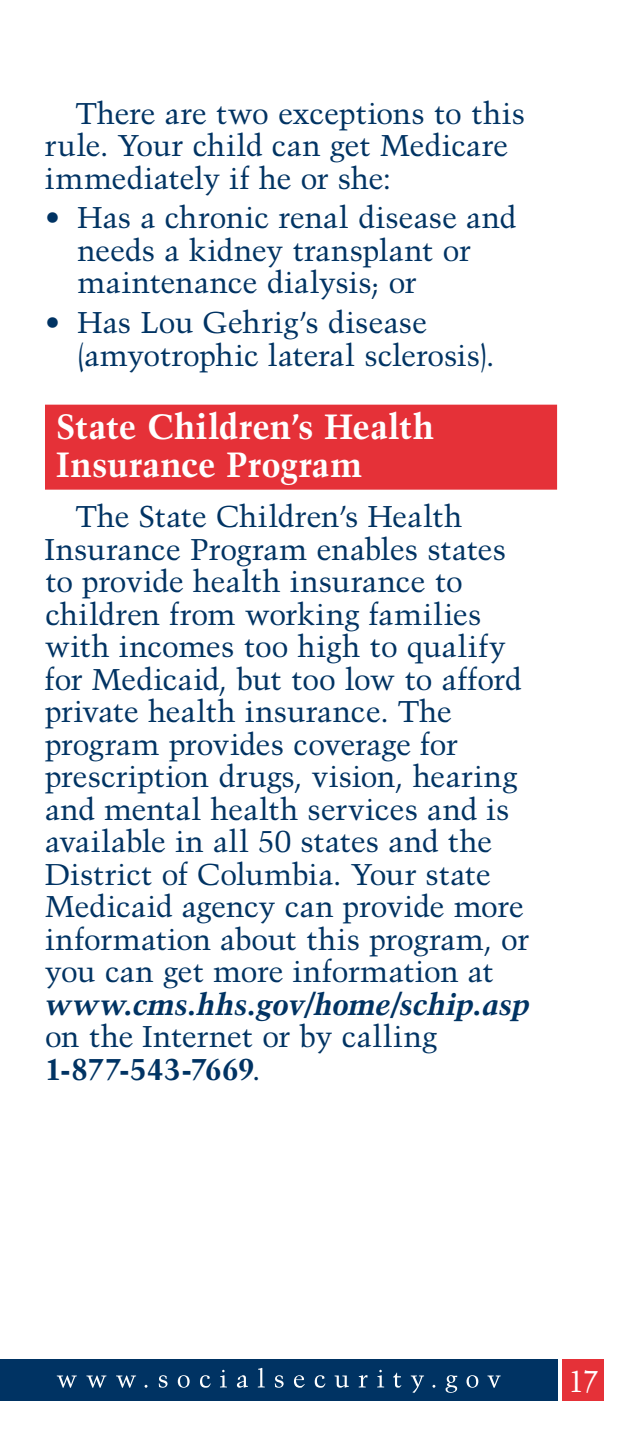
<style>
.page{position:relative;width:630px;height:1440px;background:#fff}
.page>*{position:absolute;margin:0;border:0;box-sizing:border-box;transform-origin:0 0}
.Header1_2lines{font:700 35px/37.5px "Trump Mediaeval";color:#fff}
.t1{font:30px/32.5px "Trump Mediaeval";letter-spacing:-.005em;color:#003363}
.t2{font:30px "Trump Mediaeval";color:#fff}
.s1{font-weight:700;font-style:italic}
.s2{font-weight:700}
</style>
<div class="page">
<div style="left:562px;top:1359px;width:42px;height:42px;background:#e53138"></div>
<div style="left:0;top:1359px;width:557px;height:42px;background:#003363"></div>
<svg style="left:57px;top:1368px;width:444px;height:25px"></svg>
<div style="left:45px;top:405px;width:512px;height:85px;background:#e53138"></div>
<p class="t1" style="left:45px;top:97px;width:482px;text-indent:30px">There are two exceptions to this rule. Your child can get Medicare immediately if he or she:</p>
<p class="t1" style="left:77px;top:201px;width:440px;text-indent:-32px">• Has a chronic renal disease and needs a kidney transplant or maintenance dialysis; or</p>
<p class="t1" style="left:77px;top:306px;width:419px;text-indent:-32px">• Has Lou Gehrig’s disease (amyotrophic lateral sclerosis).</p>
<p class="Header1_2lines" style="left:56px;top:407px;width:379px">State Children’s Health<br>Insurance Program</p>
<p class="t1" style="left:45px;top:500px;width:486px;text-indent:30px">The State Children’s Health<br>Insurance Program enables states to provide health insurance to children from working families with incomes too high to qualify for Medicaid, but too low to afford private health insurance. The program provides coverage for prescription drugs, vision, hearing and mental health services and is available in all 50 states and the<br>District of Columbia. Your state<br>Medicaid agency can provide more information about this program, or you can get more information at <span class="s1">www.cms.hhs.gov/home/schip.asp </span>on the Internet or by calling<br><span class="s2">1-877-543-7669</span>.</p>
<p class="t2" style="left:568px;top:1363px;width:32px">17</p>
</div>
